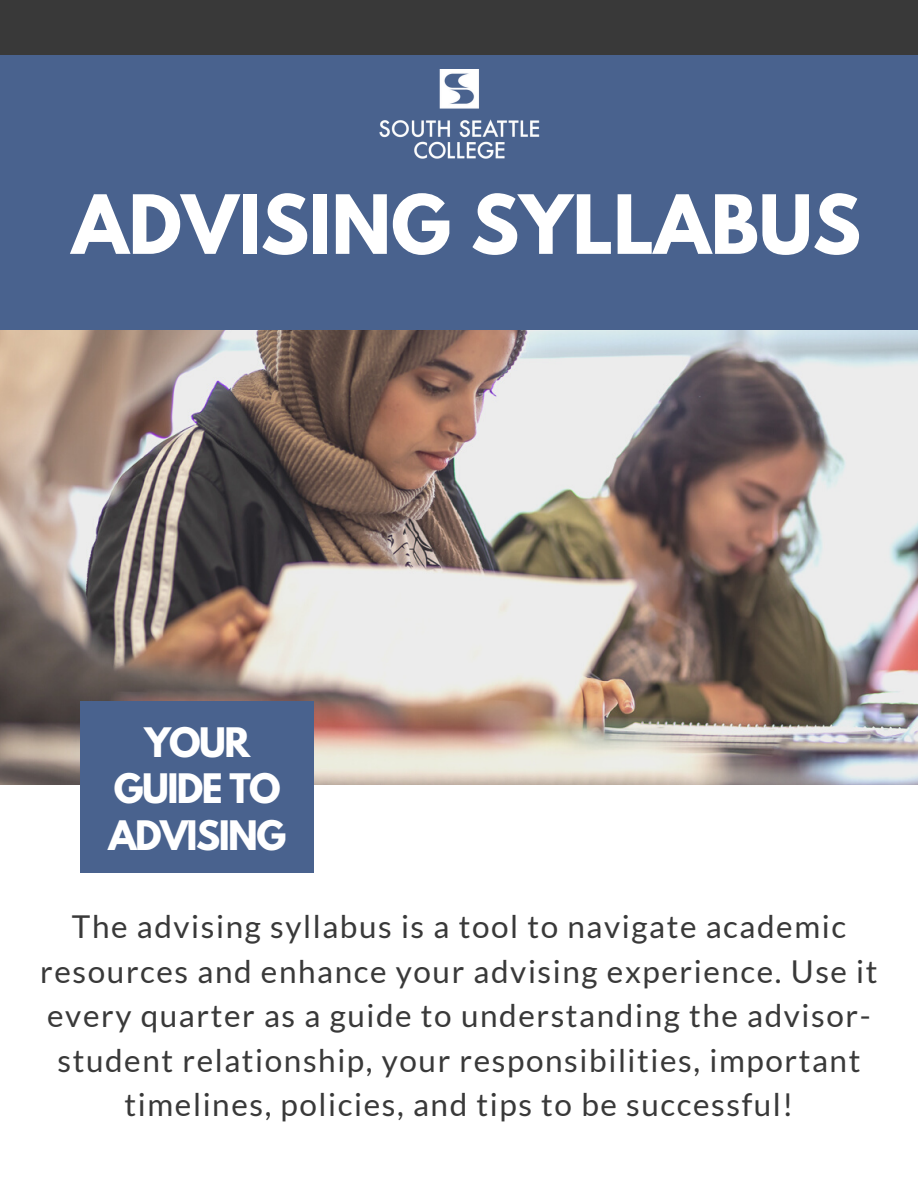
<style>
.page{position:relative;width:918px;height:1188px;background:#fff}
.page>*{position:absolute;margin:0;border:0;box-sizing:border-box;transform-origin:0 0}
.t1{font:700 72.3px "League Spartan";color:#fff}
.t2{font:700 36px/46.5px "League Spartan";letter-spacing:-.045em;color:#fff;text-align:center}
.t3{font:31.5px/44.4px "Lato";letter-spacing:.05em;color:#393939;text-align:center}
</style>
<div class="page">
<img style="left:0;top:330px;width:918px;height:454px">
<div style="left:81px;top:701px;width:233px;height:171px;background:#49628e"></div>
<div style="left:0;top:23px;width:918px;height:307px;background:#49628e"></div>
<div style="left:0;top:0;width:918px;height:55px;background:#393939"></div>
<img style="left:379px;top:70px;width:161px;height:89px">
<p class="t1" style="left:72px;top:189px;width:791px">ADVISING SYLLABUS</p>
<p class="t2" style="left:108px;top:724px;width:179px">YOUR<br>GUIDE TO<br>ADVISING</p>
<p class="t3" style="left:40px;top:904px;width:839px">The advising syllabus is a tool to navigate academic resources and enhance your advising experience. Use it every quarter as a guide to understanding the advisor&shy;student relationship, your responsibilities, important timelines, policies, and tips to be successful!</p>
</div>
